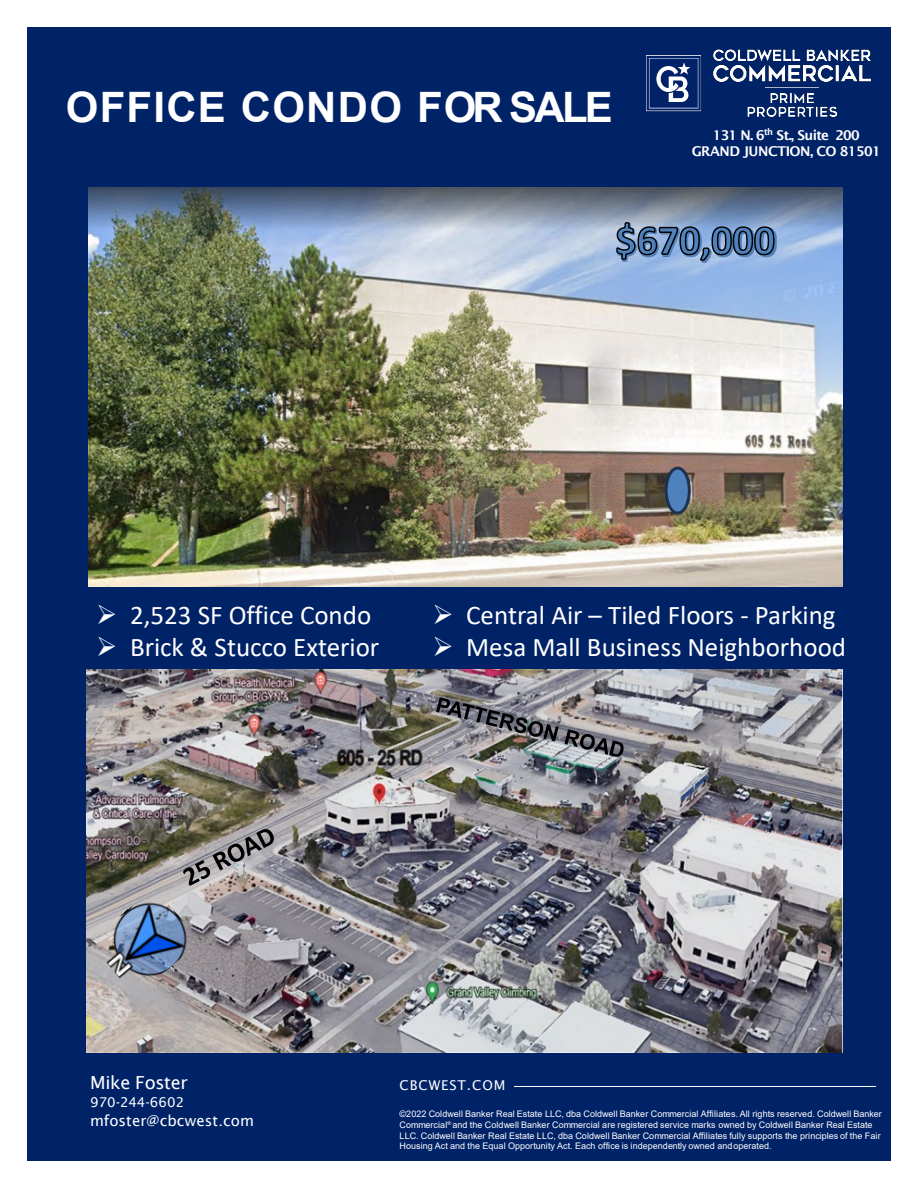
<style>
.page{position:relative;width:918px;height:1188px;background:#fff}
.page>*{position:absolute;margin:0;border:0;box-sizing:border-box;transform-origin:0 0}
.t1{font:700 42px "Arial";letter-spacing:.03em;color:#fff}
.t2{font:27px "Calibri";color:#fff}
.t3{font:18px "Lucida Sans";letter-spacing:-.02em;color:#fff}
.t4{font:15px "Lucida Sans";letter-spacing:.005em;color:#fff}
.t5{font:600 13.5px "Lucida Sans";letter-spacing:-.04em;color:#fff}
.t6{font:13.5px "Lucida Sans";letter-spacing:-.005em;color:#fff}
.t7{font:13.5px "Lucida Sans Unicode";letter-spacing:.065em;color:#fff}
.t8{font:9px/10.8px "Arial";letter-spacing:.005em;color:#fff}
</style>
<div class="page">
<div style="left:27px;top:27px;width:864px;height:1134px;background:#002368"></div>
<hr style="left:514px;top:1086px;width:362px;height:1px;background:#fff">
<img style="left:646px;top:50px;width:224px;height:67px">
<img style="left:89px;top:188px;width:753px;height:398px">
<img style="left:87px;top:670px;width:755px;height:383px">
<img style="left:436px;top:697px;width:188px;height:60px">
<svg style="left:183px;top:829px;width:91px;height:57px;background:#8b8785"></svg>
<img style="left:89px;top:887px;width:111px;height:110px">
<svg style="left:615px;top:194px;width:160px;height:94px;background:#7490b5"></svg>
<div style="left:666px;top:468px;width:23px;height:45px;background:#4f81bd;border-radius:50%"></div>
<div style="left:665px;top:467px;width:26px;height:48px;border:3px solid #1c334e;border-radius:50%"></div>
<p class="t1" style="left:66px;top:78px;width:548px">OFFICE CONDO FO R SALE</p>
<p class="t5" style="left:713px;top:127px;width:149px">131 N. 6<sup>th</sup> St., Suite 200</p>
<p class="t5" style="left:692px;top:143px;width:191px">GRAND JUNCTION, CO 81501</p>
<p class="t2" style="left:96px;top:596px;width:277px">➢ 2,523 SF Office Condo</p>
<p class="t2" style="left:96px;top:629px;width:285px">➢ Brick &amp; Stucco Exterior</p>
<p class="t2" style="left:432px;top:596px;width:405px">➢ Central Air – Tiled Floors - Parking</p>
<p class="t2" style="left:432px;top:629px;width:415px">➢ Mesa Mall Business Neighborhood</p>
<p class="t3" style="left:90px;top:1073px;width:99px">Mike Foster</p>
<p class="t7" style="left:400px;top:1074px;width:107px">CBCWEST.COM</p>
<p class="t6" style="left:90px;top:1094px;width:96px">970-244-6602</p>
<p class="t4" style="left:90px;top:1112px;width:165px">mfoster@cbcwest.com</p>
<p class="t8" style="left:400px;top:1108px;width:484px">©2022 Coldwell Banker Real Estate LLC, dba Coldwell Banker Commercial Affiliates. All rights reserved. Coldwell Banker Commercial<sup>®</sup> and the Coldwell Banker Commercial are registered service marks owned by Coldwell Banker Real Estate LLC. Coldwell Banker Real Estate LLC, dba Coldwell Banker Commercial Affiliates fully supports the principles of the Fair Housing Act and the Equal Opportunity Act. Each office is independently owned andoperated.</p>
</div>
